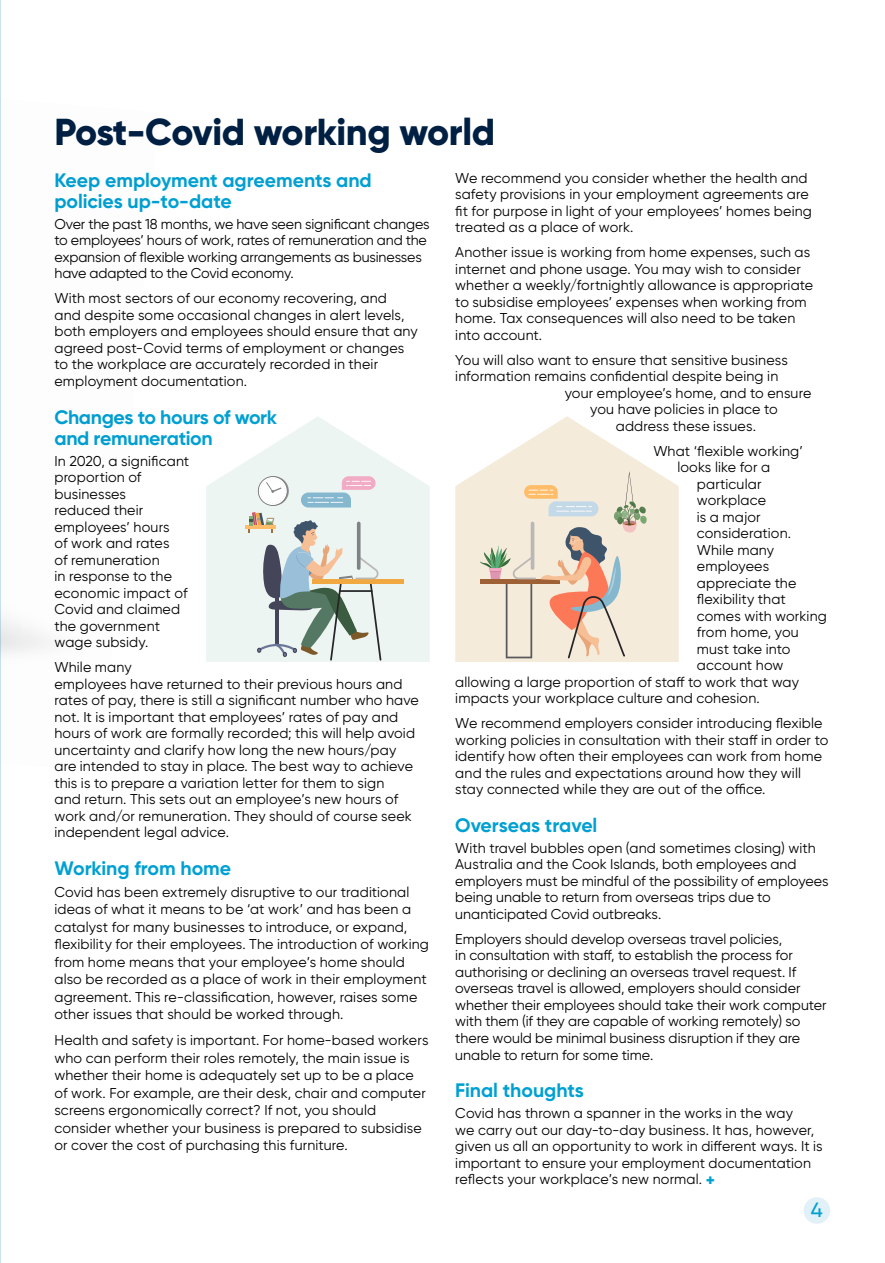
<style>
.page{position:relative;width:885px;height:1263px;background:#fff}
.page>*{position:absolute;margin:0;border:0;box-sizing:border-box;transform-origin:0 0}
.t1{font:800 37.5px "Gilroy";letter-spacing:-.01em;color:#002043}
.t2{font:500 20.7px "Gilroy";color:#00a0d2}
.t3{font:700 19.5px/21px "Gilroy";letter-spacing:-.005em;color:#00a0d2}
.t4{font:14.25px/16.5px "Gilroy";letter-spacing:.005em;color:#000}
.s1{font-weight:800;font-size:16.5px;color:#00a0d2}
</style>
<div class="page">
<div style="left:803px;top:1197px;width:27px;height:27px;background:#e2f0f7;border-radius:50%"></div>
<hr style="left:0;top:0;width:1px;height:1263px;background:#c8e4f2">
<svg style="left:455px;top:416px;width:223px;height:246px;fill:#f5ebdb"></svg>
<svg style="left:480px;top:471px;width:167px;height:187px;background:#e5d6c5"></svg>
<svg style="left:206px;top:417px;width:223px;height:245px;fill:#edf5f2"></svg>
<div style="left:313px;top:579px;width:91px;height:5px;background:#f2a840"></div>
<hr style="left:245px;top:526px;width:30px;height:3px;background:#ffbd69">
<svg style="left:248px;top:476px;width:133px;height:185px;background:#cad1cd"></svg>
<h1 class="t1" style="left:54px;top:108px;width:442px">Post-Covid working world</h1>
<h3 class="t3" style="left:54px;top:170px;width:319px">Keep employment agreements and policies up-to-date</h3>
<p class="t4" style="left:54px;top:215px;width:376px">Over the past 18 months, we have seen significant changes to employees’ hours of work, rates of remuneration and the expansion of flexible working arrangements as businesses have adapted to the Covid economy.</p>
<p class="t4" style="left:54px;top:290px;width:365px">With most sectors of our economy recovering, and<br>and despite some occasional changes in alert levels, both employers and employees should ensure that any agreed post-Covid terms of employment or changes to the workplace are accurately recorded in their employment documentation.</p>
<h3 class="t3" style="left:54px;top:406px;width:224px">Changes to hours of work and remuneration</h3>
<p class="t4" style="left:54px;top:452px;width:136px">In 2020, a significant proportion of businesses<br>reduced their employees’ hours<br>of work and rates<br>of remuneration<br>in response to the economic impact of<br>Covid and claimed the government wage subsidy.</p>
<p class="t4" style="left:54px;top:659px;width:366px">While many<br>employees have returned to their previous hours and rates of pay, there is still a significant number who have not. It is important that employees’ rates of pay and hours of work are formally recorded; this will help avoid uncertainty and clarify how long the new hours/pay are intended to stay in place. The best way to achieve this is to prepare a variation letter for them to sign<br>and return. This sets out an employee’s new hours of work and/or remuneration. They should of course seek independent legal advice.</p>
<h3 class="t3" style="left:54px;top:858px;width:178px">Working from home</h3>
<p class="t4" style="left:54px;top:883px;width:376px;line-height:17.4px">Covid has been extremely disruptive to our traditional ideas of what it means to be ‘at work’ and has been a catalyst for many businesses to introduce, or expand, flexibility for their employees. The introduction of working from home means that your employee’s home should also be recorded as a place of work in their employment agreement. This re-classification, however, raises some other issues that should be worked through.</p>
<p class="t4" style="left:54px;top:1031px;width:375px;line-height:17.4px">Health and safety is important. For home-based workers who can perform their roles remotely, the main issue is whether their home is adequately set up to be a place of work. For example, are their desk, chair and computer screens ergonomically correct? If not, you should consider whether your business is prepared to subsidise or cover the cost of purchasing this furniture.</p>
<p class="t4" style="left:455px;top:169px;width:358px">We recommend you consider whether the health and safety provisions in your employment agreements are fit for purpose in light of your employees’ homes being treated as a place of work.</p>
<p class="t4" style="left:455px;top:244px;width:359px">Another issue is working from home expenses, such as internet and phone usage. You may wish to consider whether a weekly/fortnightly allowance is appropriate to subsidise employees’ expenses when working from home. Tax consequences will also need to be taken into account.</p>
<p class="t4" style="left:455px;top:351px;width:334px">You will also want to ensure that sensitive business</p>
<p class="t4" style="left:455px;top:368px;width:324px">information remains confidential despite being in</p>
<p class="t4" style="left:564px;top:384px;width:248px">your employee’s home, and to ensure</p>
<p class="t4" style="left:590px;top:401px;width:189px">you have policies in place to</p>
<p class="t4" style="left:615px;top:417px;width:142px">address these issues.</p>
<p class="t4" style="left:653px;top:442px;width:151px">What ‘flexible working’</p>
<p class="t4" style="left:677px;top:459px;width:94px">looks like for a</p>
<p class="t4" style="left:696px;top:475px;width:66px">particular</p>
<p class="t4" style="left:696px;top:492px;width:71px">workplace</p>
<p class="t4" style="left:696px;top:508px;width:65px">is a major</p>
<p class="t4" style="left:696px;top:525px;width:96px">consideration.</p>
<p class="t4" style="left:696px;top:541px;width:79px">While many</p>
<p class="t4" style="left:696px;top:558px;width:74px">employees</p>
<p class="t4" style="left:696px;top:574px;width:101px">appreciate the</p>
<p class="t4" style="left:696px;top:591px;width:90px">flexibility that</p>
<p class="t4" style="left:696px;top:607px;width:131px">comes with working</p>
<p class="t4" style="left:696px;top:624px;width:103px">from home, you</p>
<p class="t4" style="left:696px;top:640px;width:95px">must take into</p>
<p class="t4" style="left:696px;top:657px;width:88px">account how</p>
<p class="t4" style="left:455px;top:673px;width:345px">allowing a large proportion of staff to work that way</p>
<p class="t4" style="left:455px;top:690px;width:306px">impacts your workplace culture and cohesion.</p>
<p class="t4" style="left:455px;top:715px;width:374px">We recommend employers consider introducing flexible working policies in consultation with their staff in order to identify how often their employees can work from home and the rules and expectations around how they will stay connected while they are out of the office.</p>
<h3 class="t3" style="left:455px;top:815px;width:144px">Overseas travel</h3>
<p class="t4" style="left:455px;top:839px;width:375px">With travel bubbles open (and sometimes closing) with Australia and the Cook Islands, both employees and employers must be mindful of the possibility of employees being unable to return from overseas trips due to unanticipated Covid outbreaks.</p>
<p class="t4" style="left:455px;top:930px;width:373px">Employers should develop overseas travel policies,<br>in consultation with staff, to establish the process for authorising or declining an overseas travel request. If overseas travel is allowed, employers should consider whether their employees should take their work computer with them (if they are capable of working remotely) so there would be minimal business disruption if they are unable to return for some time.</p>
<h3 class="t3" style="left:455px;top:1080px;width:130px">Final thoughts</h3>
<p class="t4" style="left:455px;top:1105px;width:369px">Covid has thrown a spanner in the works in the way<br>we carry out our day-to-day business. It has, however, given us all an opportunity to work in different ways. It is important to ensure your employment documentation reflects your workplace’s new normal. <span class="s1">+</span></p>
<h2 class="t2" style="left:810px;top:1197px;width:13px">4</h2>
</div>
